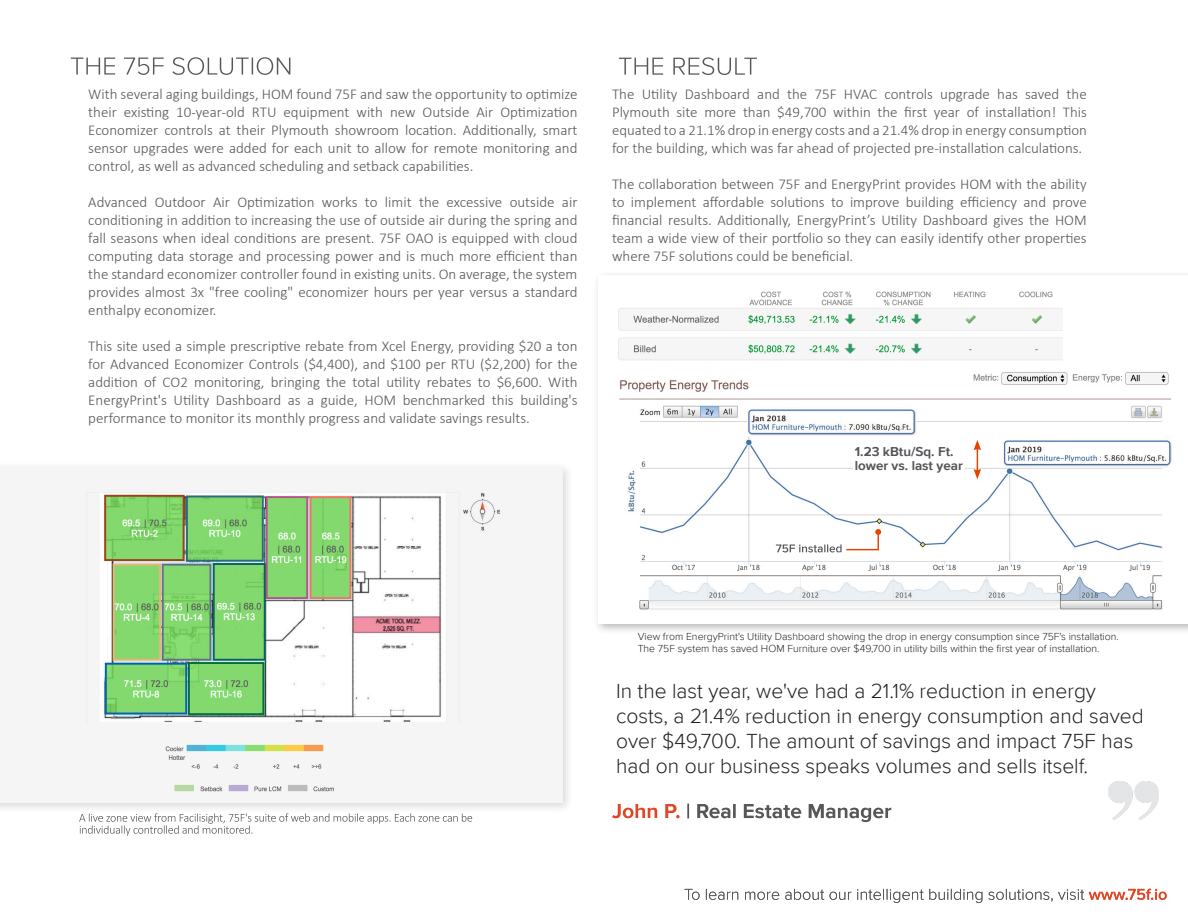
<style>
.page{position:relative;width:1188px;height:918px;background:#fff}
.page>*{position:absolute;margin:0;border:0;box-sizing:border-box;transform-origin:0 0}
.t1{font:300 21px/25.2px "Proxima Nova";color:#231f20}
.t2{font:300 15px/18px "Calibri";color:#575659;text-align:justify}
.t3{font:300 14.85px "Calibri";color:#575659}
.t4{font:700 13.35px "Proxima Nova";color:#535559}
.t5{font:300 10.5px/12.6px "Proxima Nova";color:#231f20}
.s1{font-size:14.85px}
</style>
<div class="page">
<div style="left:0;top:461px;width:574px;height:353px;background:#231f20;opacity:.17"></div>
<div style="left:0;top:467px;width:563px;height:335px;background:#f5f5f5"></div>
<img style="left:104px;top:493px;width:397px;height:229px">
<img style="left:165px;top:744px;width:169px;height:48px">
<svg style="left:687px;top:804px;width:204px;height:18px"></svg>
<svg style="left:612px;top:804px;width:68px;height:14px"></svg>
<svg style="left:71px;top:57px;width:219px;height:18px"></svg>
<svg style="left:619px;top:57px;width:138px;height:18px"></svg>
<img style="left:1109px;top:781px;width:49px;height:39px">
<svg style="left:685px;top:889px;width:482px;height:14px"></svg>
<svg style="left:79px;top:813px;width:393px;height:23px"></svg>
<div style="left:593px;top:270px;width:595px;height:365px;background:#231f20;opacity:.33"></div>
<div style="left:598px;top:275px;width:590px;height:349px;background:#fff"></div>
<img style="left:619px;top:372px;width:553px;height:238px">
<svg style="left:875px;top:529px;width:6px;height:20px"></svg>
<div style="left:853px;top:443px;width:112px;height:34px;background:#fff"></div>
<svg style="left:776px;top:544px;width:66px;height:8px"></svg>
<svg style="left:974px;top:440px;width:7px;height:39px"></svg>
<hr style="left:846px;top:549px;width:33px;height:1px;background:#e74300">
<img style="left:618px;top:291px;width:444px;height:69px">
<p class="t2" style="left:88px;top:84px;width:491px">With several aging buildings, HOM found 75F and saw the opportunity to optimize their existing 10-year-old RTU equipment with new Outside Air Optimization Economizer controls at their Plymouth showroom location. Additionally, smart sensor upgrades were added for each unit to allow for remote monitoring and control, as well as advanced scheduling and setback capabilities.</p>
<p class="t2" style="left:88px;top:192px;width:491px">Advanced Outdoor Air Optimization works to limit the excessive outside air conditioning in addition to increasing the use of outside air during the spring and fall seasons when ideal conditions are present. 75F OAO is equipped with cloud computing data storage and processing power and is much more efficient than the standard economizer controller found in existing units. On average, the system provides almost 3x "free cooling" economizer hours per year versus a standard enthalpy economizer.</p>
<p class="t2" style="left:88px;top:336px;width:491px">This site used a simple prescriptive rebate from Xcel Energy, providing $20 a ton for Advanced Economizer Controls ($4,400), and $100 per RTU ($2,200) for the addition of CO2 monitoring, bringing the total utility rebates to $6,600. With EnergyPrint's Utility Dashboard as a guide, HOM benchmarked this building's performance to monitor its monthly progress and validate savings results.</p>
<p class="t2" style="left:612px;top:85px;width:476px">The Utility Dashboard and the 75F HVAC controls upgrade has saved the<br>Plymouth site more than $49,700 within the first year of installation! <span class="s1">This</span></p>
<p class="t3" style="left:612px;top:121px;width:476px">equated to a 21.1% drop in energy costs and a 21.4% drop in energy consumption</p>
<p class="t2" style="left:612px;top:139px;width:472px">for the building, which was far ahead of projected pre-installation calculations.</p>
<p class="t2" style="left:612px;top:175px;width:476px">The collaboration between 75F and EnergyPrint provides HOM with the ability to implement affordable solutions to improve building efficiency and prove financial results. Additionally, EnergyPrint’s Utility Dashboard gives the HOM team a wide view of their portfolio so they can easily identify other properties where 75F solutions could be beneficial.</p>
<p class="t4" style="left:855px;top:444px;width:100px">1.23 kBtu/Sq. Ft.</p>
<p class="t4" style="left:855px;top:458px;width:110px">lower vs. last year</p>
<p class="t5" style="left:638px;top:630px;width:483px">View from EnergyPrint's Utility Dashboard showing the drop in energy consumption since 75F's installation.<br>The 75F system has saved HOM Furniture over $49,700 in utility bills within the first year of installation.</p>
<p class="t1" style="left:616px;top:679px;width:529px">In the last year, we've had a 21.1% reduction in energy costs, a 21.4% reduction in energy consumption and saved over $49,700. The amount of savings and impact 75F has</p>
<p class="t1" style="left:616px;top:754px;width:473px">had on our business speaks volumes and sells itself.</p>
</div>
